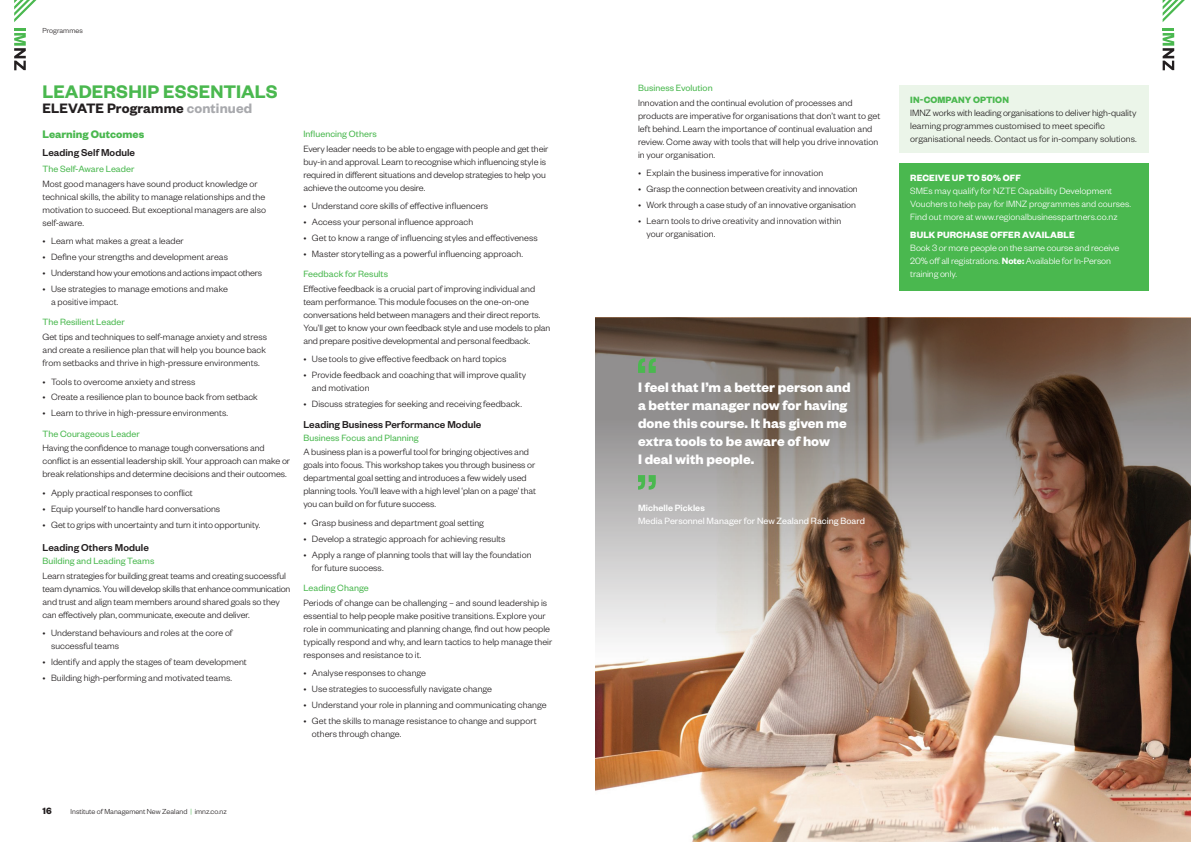
<style>
.page{position:relative;width:1191px;height:842px;background:#fff}
.page>*{position:absolute;margin:0;border:0;box-sizing:border-box;transform-origin:0 0}
.Page_heading{font:600 20px "Founders Grotesk";letter-spacing:.01em;color:#4ab84f}
.t1{font:700 15px/18px "Founders Grotesk";color:#fff}
.Page_heading-2{font:600 15px "Founders Grotesk";letter-spacing:.01em;color:#231f20}
.Course_heading_L1{font:700 12px "Founders Grotesk";color:#4ab84f}
.Course_Heading_L2{font:500 11px "Founders Grotesk";color:#231f20}
.Body_copy{font:300 10px/13px "Founders Grotesk";color:#231f20}
.Body_copy-2{font:300 10px/13px "Founders Grotesk";color:#fff}
.Course_Heading_L3{font:10px "Founders Grotesk";letter-spacing:.005em;color:#4ab84f}
.Quote_tagline{font:10px/13px "Founders Grotesk";letter-spacing:.005em;color:#fff}
.Body_copy-3{font:300 10px "Founders Grotesk";letter-spacing:-.02em;color:#231f20}
.Body_copy-4{font:700 10px "Founders Grotesk";letter-spacing:.005em;color:#fff}
.Body_copy-5{font:700 10px "Founders Grotesk";letter-spacing:.01em;color:#4ab84f}
.t2{font:700 10px "Founders Grotesk";color:#231f20}
.Section_heading_left{font:300 8px "Founders Grotesk";color:#231f20}
.s1{color:#a8a9ad}
.s2{color:#4ab84f}
.s3{font-weight:600}
.s4{font-weight:500}
</style>
<div class="page">
<svg style="left:14px;top:0;width:23px;height:22px"></svg>
<svg style="left:14px;top:28px;width:12px;height:42px"></svg>
<svg style="left:1162px;top:0;width:23px;height:22px"></svg>
<svg style="left:1162px;top:28px;width:12px;height:42px"></svg>
<img style="left:595px;top:718px;width:596px;height:124px">
<img style="left:595px;top:318px;width:596px;height:400px">
<svg style="left:638px;top:358px;width:18px;height:15px"></svg>
<svg style="left:638px;top:475px;width:18px;height:15px"></svg>
<div style="left:899px;top:85px;width:249px;height:68px;background:#ebf5e9"></div>
<div style="left:899px;top:163px;width:249px;height:127px;background:#4ab84f"></div>
<p class="Section_heading_left" style="left:43px;top:25px;width:42px">Programmes</p>
<p class="Page_heading" style="left:43px;top:79px;width:237px">LEADERSHIP ESSENTIALS</p>
<p class="Page_heading-2" style="left:43px;top:98px;width:211px">ELEVATE Programme <span class="s1">continued</span></p>
<p class="Course_heading_L1" style="left:43px;top:127px;width:103px">Learning Outcomes</p>
<p class="Course_Heading_L2" style="left:43px;top:146px;width:94px">Leading Self Module</p>
<p class="Course_Heading_L3" style="left:43px;top:163px;width:93px">The Self-Aware Leader</p>
<p class="Body_copy" style="left:43px;top:177px;width:225px">Most good managers have sound product knowledge or technical skills, the ability to manage relationships and the motivation to succeed. But exceptional managers are also self-aware.</p>
<p class="Body_copy" style="left:43px;top:234px;width:143px">• Learn what makes a great a leader</p>
<p class="Body_copy" style="left:43px;top:250px;width:187px">• Define your strengths and development areas</p>
<p class="Body_copy-3" style="left:43px;top:267px;width:221px">• Understand how your emotions and actions impact others</p>
<p class="Body_copy" style="left:51px;top:282px;width:178px;text-indent:-9px">• Use strategies to manage emotions and make a positive impact.</p>
<p class="Course_Heading_L3" style="left:43px;top:316px;width:84px">The Resilient Leader</p>
<p class="Body_copy" style="left:43px;top:330px;width:226px;text-align:justify">Get tips and techniques to self-manage anxiety and stress and create a resilience plan that will help you bounce back from setbacks and thrive in high-pressure environments.</p>
<p class="Body_copy" style="left:43px;top:374px;width:154px">• Tools to overcome anxiety and stress</p>
<p class="Body_copy" style="left:43px;top:390px;width:217px">• Create a resilience plan to bounce back from setback</p>
<p class="Body_copy" style="left:43px;top:406px;width:187px">• Learn to thrive in high-pressure environments.</p>
<p class="Course_Heading_L3" style="left:43px;top:427px;width:99px">The Courageous Leader</p>
<p class="Body_copy" style="left:43px;top:441px;width:249px">Having the confidence to manage tough conversations and conflict is an essential leadership skill. Your approach can make or break relationships and determine decisions and their outcomes.</p>
<p class="Body_copy" style="left:43px;top:486px;width:152px">• Apply practical responses to conflict</p>
<p class="Body_copy" style="left:43px;top:501px;width:179px">• Equip yourself to handle hard conversations</p>
<p class="Body_copy" style="left:43px;top:517px;width:219px">• Get to grips with uncertainty and turn it into opportunity.</p>
<p class="Course_Heading_L2" style="left:43px;top:540px;width:108px">Leading Others Module</p>
<p class="Course_Heading_L3" style="left:43px;top:555px;width:113px">Building and Leading Teams</p>
<p class="Body_copy" style="left:43px;top:568px;width:249px">Learn strategies for building great teams and creating successful team dynamics. You will develop skills that enhance communication and trust and align team members around shared goals so they can effectively plan, communicate, execute and deliver.</p>
<p class="Body_copy" style="left:51px;top:626px;width:183px;text-indent:-9px">• Understand behaviours and roles at the core of successful teams</p>
<p class="Body_copy" style="left:43px;top:655px;width:206px">• Identify and apply the stages of team development</p>
<p class="Body_copy" style="left:43px;top:671px;width:191px">• Building high-performing and motivated teams.</p>
<p class="Course_Heading_L3" style="left:303px;top:128px;width:75px">Influencing Others</p>
<p class="Body_copy" style="left:303px;top:141px;width:246px">Every leader needs to be able to engage with people and get their buy-in and approval. Learn to recognise which influencing style is required in different situations and develop strategies to help you achieve the outcome you desire.</p>
<p class="Body_copy" style="left:303px;top:199px;width:186px">• Understand core skills of effective influencers</p>
<p class="Body_copy" style="left:303px;top:215px;width:171px">• Access your personal influence approach</p>
<p class="Body_copy" style="left:303px;top:231px;width:236px">• Get to know a range of influencing styles and effectiveness</p>
<p class="Body_copy" style="left:303px;top:247px;width:221px">• Master storytelling as a powerful influencing approach.</p>
<p class="Course_Heading_L3" style="left:303px;top:268px;width:86px">Feedback for Results</p>
<p class="Body_copy" style="left:303px;top:281px;width:248px">Effective feedback is a crucial part of improving individual and team performance. This module focuses on the one-on-one conversations held between managers and their direct reports.<br>You’ll get to know your own feedback style and use models to plan and prepare positive developmental and personal feedback.</p>
<p class="Body_copy" style="left:303px;top:352px;width:204px">• Use tools to give effective feedback on hard topics</p>
<p class="Body_copy" style="left:312px;top:368px;width:216px;text-indent:-9px">• Provide feedback and coaching that will improve quality and motivation</p>
<p class="Body_copy" style="left:303px;top:397px;width:220px">• Discuss strategies for seeking and receiving feedback.</p>
<p class="Course_Heading_L2" style="left:303px;top:417px;width:179px">Leading Business Performance Module</p>
<p class="Course_Heading_L3" style="left:303px;top:432px;width:117px">Business Focus and Planning</p>
<p class="Body_copy" style="left:303px;top:445px;width:234px">A business plan is a powerful tool for bringing objectives and goals into focus. This workshop takes you through business or departmental goal setting and introduces a few widely used planning tools. You’ll leave with a high level ‘plan on a page’ that you can build on for future success.</p>
<p class="Body_copy" style="left:303px;top:516px;width:182px">• Grasp business and department goal setting</p>
<p class="Body_copy" style="left:303px;top:532px;width:203px">• Develop a strategic approach for achieving results</p>
<p class="Body_copy" style="left:312px;top:548px;width:221px;text-indent:-9px">• Apply a range of planning tools that will lay the foundation for future success.</p>
<p class="Course_Heading_L3" style="left:303px;top:582px;width:67px">Leading Change</p>
<p class="Body_copy" style="left:303px;top:595px;width:250px">Periods of change can be challenging – and sound leadership is essential to help people make positive transitions. Explore your role in communicating and planning change, find out how people typically respond and why, and learn tactics to help manage their responses and resistance to it.</p>
<p class="Body_copy" style="left:303px;top:666px;width:124px">• Analyse responses to change</p>
<p class="Body_copy" style="left:303px;top:682px;width:190px">• Use strategies to successfully navigate change</p>
<p class="Body_copy" style="left:303px;top:698px;width:245px">• Understand your role in planning and communicating change</p>
<p class="Body_copy" style="left:312px;top:714px;width:226px;text-indent:-9px">• Get the skills to manage resistance to change and support others through change.</p>
<p class="t2" style="left:43px;top:804px;width:11px">16</p>
<p class="Section_heading_left" style="left:71px;top:806px;width:158px">Institute of Management New Zealand <span class="s2">|</span> imnz.co.nz</p>
<p class="Course_Heading_L3" style="left:638px;top:82px;width:76px">Business Evolution</p>
<p class="Body_copy" style="left:638px;top:96px;width:244px">Innovation and the continual evolution of processes and products are imperative for organisations that don’t want to get left behind. Learn the importance of continual evaluation and review. Come away with tools that will help you drive innovation in your organisation.</p>
<p class="Body_copy" style="left:638px;top:166px;width:187px">• Explain the business imperative for innovation</p>
<p class="Body_copy" style="left:638px;top:182px;width:221px">• Grasp the connection between creativity and innovation</p>
<p class="Body_copy" style="left:638px;top:198px;width:219px">• Work through a case study of an innovative organisation</p>
<p class="Body_copy" style="left:646px;top:214px;width:196px;text-indent:-9px">• Learn tools to drive creativity and innovation within your organisation.</p>
<p class="Body_copy-5" style="left:910px;top:93px;width:100px">IN-COMPANY OPTION</p>
<p class="Body_copy" style="left:910px;top:105px;width:228px">IMNZ works with leading organisations to deliver high-quality learning programmes customised to meet specific organisational needs. Contact us for in-company solutions.</p>
<p class="Body_copy-4" style="left:910px;top:171px;width:112px">RECEIVE UP TO 50% OFF</p>
<p class="Body_copy-2" style="left:910px;top:183px;width:222px">SMEs may qualify for NZTE Capability Development<br>Vouchers to help pay for IMNZ programmes and courses.<br>Find out more at www.regionalbusinesspartners.co.nz</p>
<p class="Body_copy-4" style="left:910px;top:229px;width:166px">BULK PURCHASE OFFER AVAILABLE</p>
<p class="Body_copy-2" style="left:910px;top:241px;width:210px">Book 3 or more people on the same course and receive<br>20% off all registrations. <span class="s3">Note:</span> Available for In-Person training only.</p>
<p class="t1" style="left:638px;top:378px;width:214px">I feel that I’m a better person and a better manager now for having done this course. It has given me extra tools to be aware of how<br>I deal with people.</p>
<p class="Quote_tagline" style="left:638px;top:501px;width:228px"><span class="s4">Michelle Pickles<br></span>Media Personnel Manager for New Zealand Racing Board</p>
</div>
